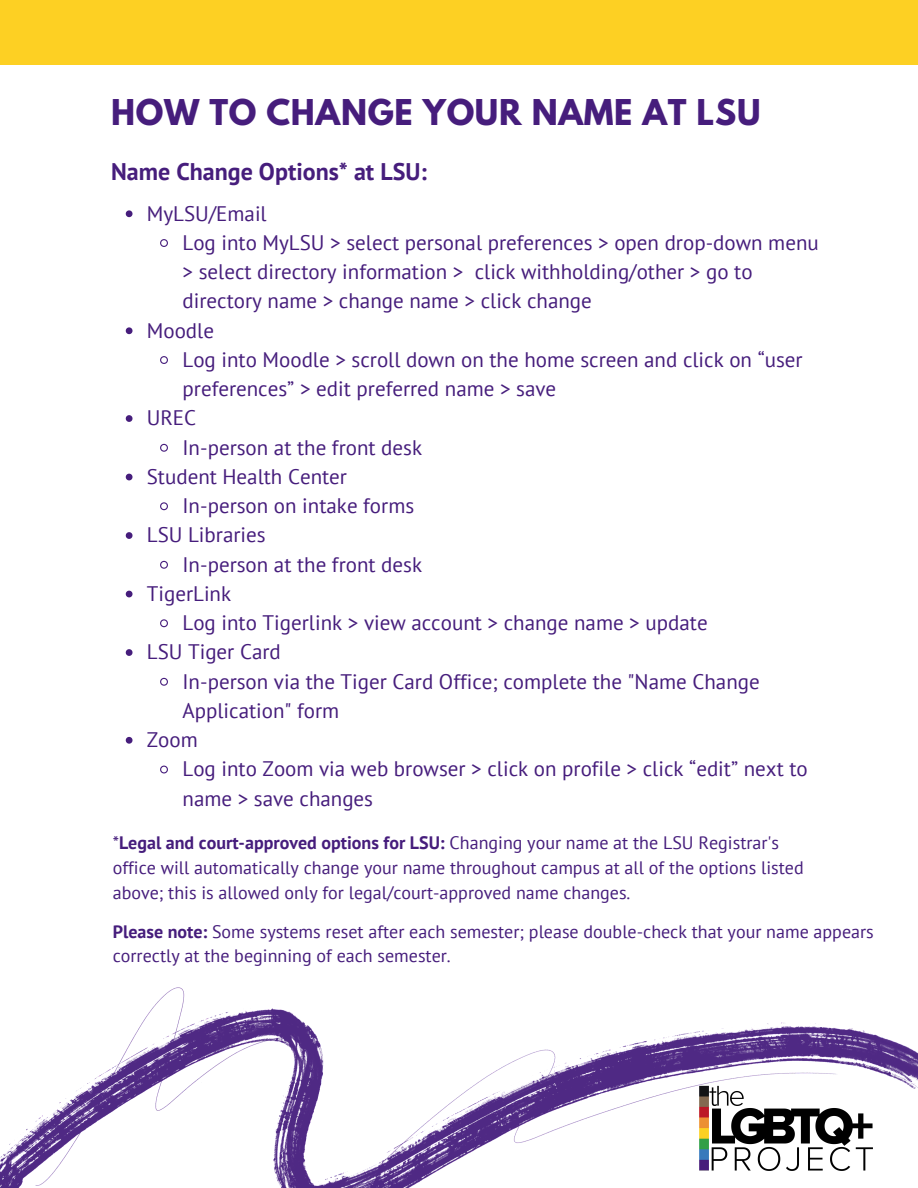
<style>
.page{position:relative;width:918px;height:1188px;background:#fff}
.page>*{position:absolute;margin:0;border:0;box-sizing:border-box;transform-origin:0 0}
.t1{font:700 31.5px "League Spartan";letter-spacing:.02em;color:#461d7c}
.t2{font:700 24px "PT Sans";color:#461d7c}
.t3{font:21px "PT Sans";color:#461d7c}
.t4{font:18px/24.8px "PT Sans";color:#461d7c}
.s1{font-weight:700}
</style>
<div class="page">
<img style="left:0;top:987px;width:918px;height:201px">
<div style="left:0;top:0;width:918px;height:65px;background:#fdd023"></div>
<svg style="left:126px;top:210px;width:7px;height:7px"></svg>
<svg style="left:160px;top:239px;width:8px;height:8px"></svg>
<svg style="left:126px;top:327px;width:7px;height:7px"></svg>
<svg style="left:160px;top:356px;width:8px;height:8px"></svg>
<svg style="left:126px;top:415px;width:7px;height:7px"></svg>
<svg style="left:160px;top:443px;width:8px;height:9px"></svg>
<svg style="left:126px;top:474px;width:7px;height:6px"></svg>
<svg style="left:160px;top:502px;width:8px;height:9px"></svg>
<svg style="left:126px;top:532px;width:7px;height:7px"></svg>
<svg style="left:160px;top:560px;width:8px;height:9px"></svg>
<svg style="left:126px;top:591px;width:7px;height:6px"></svg>
<svg style="left:160px;top:619px;width:8px;height:9px"></svg>
<svg style="left:126px;top:649px;width:7px;height:7px"></svg>
<svg style="left:160px;top:677px;width:8px;height:9px"></svg>
<svg style="left:126px;top:737px;width:7px;height:7px"></svg>
<svg style="left:160px;top:765px;width:8px;height:9px"></svg>
<img style="left:693px;top:1075px;width:183px;height:111px">
<h1 class="t1" style="left:111px;top:97px;width:651px">HOW TO CHANGE YOUR NAME AT LSU</h1>
<p class="t2" style="left:111px;top:155px;width:317px">Name Change Options* at LSU:</p>
<p class="t3" style="left:147px;top:199px;width:121px">MyLSU/Email</p>
<p class="t3" style="left:183px;top:228px;width:638px">Log into MyLSU &gt; select personal preferences &gt; open drop-down menu</p>
<p class="t3" style="left:183px;top:258px;width:572px">&gt; select directory information &gt; click withholding/other &gt; go to</p>
<p class="t3" style="left:183px;top:287px;width:411px">directory name &gt; change name &gt; click change</p>
<p class="t3" style="left:147px;top:316px;width:69px">Moodle</p>
<p class="t3" style="left:183px;top:345px;width:622px">Log into Moodle &gt; scroll down on the home screen and click on “user</p>
<p class="t3" style="left:183px;top:375px;width:375px">preferences” &gt; edit preferred name &gt; save</p>
<p class="t3" style="left:147px;top:404px;width:51px">UREC</p>
<p class="t3" style="left:183px;top:433px;width:241px">In-person at the front desk</p>
<p class="t3" style="left:147px;top:462px;width:202px">Student Health Center</p>
<p class="t3" style="left:183px;top:492px;width:233px">In-person on intake forms</p>
<p class="t3" style="left:147px;top:521px;width:120px">LSU Libraries</p>
<p class="t3" style="left:183px;top:550px;width:241px">In-person at the front desk</p>
<p class="t3" style="left:147px;top:579px;width:86px">TigerLink</p>
<p class="t3" style="left:183px;top:609px;width:527px">Log into Tigerlink &gt; view account &gt; change name &gt; update</p>
<p class="t3" style="left:147px;top:638px;width:136px">LSU Tiger Card</p>
<p class="t3" style="left:183px;top:667px;width:579px">In-person via the Tiger Card Office; complete the "Name Change</p>
<p class="t3" style="left:183px;top:696px;width:158px">Application" form</p>
<p class="t3" style="left:147px;top:726px;width:52px">Zoom</p>
<p class="t3" style="left:183px;top:755px;width:627px">Log into Zoom via web browser &gt; click on profile &gt; click “edit” next to</p>
<p class="t3" style="left:183px;top:784px;width:192px">name &gt; save changes</p>
<p class="t4" style="left:113px;top:830px;width:692px">*<span class="s1">Legal and court-approved options for LSU:</span> Changing your name at the LSU Registrar's office will automatically change your name throughout campus at all of the options listed above; this is allowed only for legal/court-approved name changes.</p>
<p class="t4" style="left:113px;top:919px;width:763px"><span class="s1">Please note:</span> Some systems reset after each semester; please double-check that your name appears correctly at the beginning of each semester.</p>
</div>
